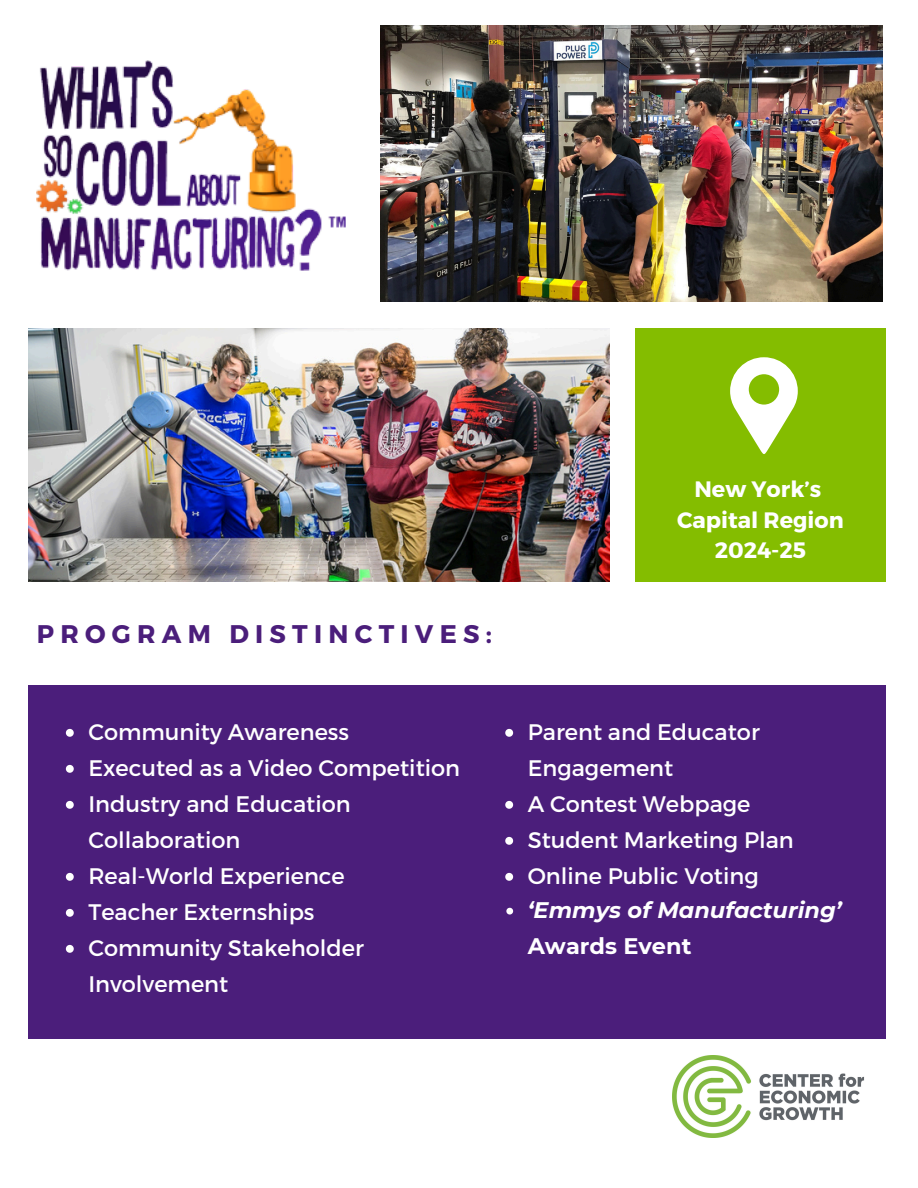
<style>
.page{position:relative;width:918px;height:1188px;background:#fff}
.page>*{position:absolute;margin:0;border:0;box-sizing:border-box;transform-origin:0 0}
.t1{font:700 25.5px "Montserrat";letter-spacing:.245em;color:#4b1e7b}
.t2{font:22.5px/36px "Montserrat";color:#fff}
.t3{font:italic 700 22.5px/36px "Montserrat";color:#fff}
.t4{font:700 22.35px/30.3px "Montserrat";color:#fff;text-align:center}
.s1{font-style:normal}
</style>
<div class="page">
<div style="left:29px;top:685px;width:857px;height:354px;background:#4b1e7b"></div>
<img style="left:29px;top:329px;width:580px;height:253px">
<div style="left:635px;top:329px;width:251px;height:253px;background:#84bd00"></div>
<svg style="left:730px;top:357px;width:68px;height:97px"></svg>
<img style="left:37px;top:60px;width:309px;height:211px">
<img style="left:381px;top:25px;width:501px;height:276px">
<svg style="left:66px;top:729px;width:8px;height:8px"></svg>
<svg style="left:66px;top:765px;width:8px;height:8px"></svg>
<svg style="left:66px;top:801px;width:8px;height:8px"></svg>
<svg style="left:66px;top:873px;width:8px;height:8px"></svg>
<svg style="left:66px;top:909px;width:8px;height:8px"></svg>
<svg style="left:66px;top:945px;width:8px;height:8px"></svg>
<img style="left:672px;top:1055px;width:192px;height:82px">
<svg style="left:505px;top:729px;width:8px;height:8px"></svg>
<svg style="left:505px;top:801px;width:8px;height:8px"></svg>
<svg style="left:505px;top:837px;width:8px;height:8px"></svg>
<svg style="left:505px;top:873px;width:8px;height:8px"></svg>
<svg style="left:506px;top:908px;width:7px;height:7px"></svg>
<p class="t1" style="left:37px;top:617px;width:457px">PROGRAM DISTINCTIVES:</p>
<h2 class="t2" style="left:88px;top:713px;width:262px">Community Awareness</h2>
<h1 class="t2" style="left:88px;top:749px;width:373px">Executed as a Video Competition</h1>
<p class="t2" style="left:88px;top:785px;width:264px">Industry and Education<br>Collaboration</p>
<p class="t2" style="left:88px;top:857px;width:258px">Real-World Experience</p>
<p class="t2" style="left:88px;top:893px;width:228px">Teacher Externships</p>
<p class="t2" style="left:88px;top:929px;width:277px">Community Stakeholder<br>Involvement</p>
<p class="t4" style="left:677px;top:473px;width:168px">New York’s<br>Capital Region<br>2024-25</p>
<p class="t2" style="left:528px;top:713px;width:234px">Parent and Educator<br>Engagement</p>
<p class="t2" style="left:528px;top:785px;width:224px">A Contest Webpage</p>
<p class="t2" style="left:528px;top:821px;width:268px">Student Marketing Plan</p>
<p class="t2" style="left:528px;top:857px;width:233px">Online Public Voting</p>
<p class="t3" style="left:528px;top:892px;width:315px">‘Emmys of Manufacturing’<br><span class="s1">Awards Event</span></p>
</div>
